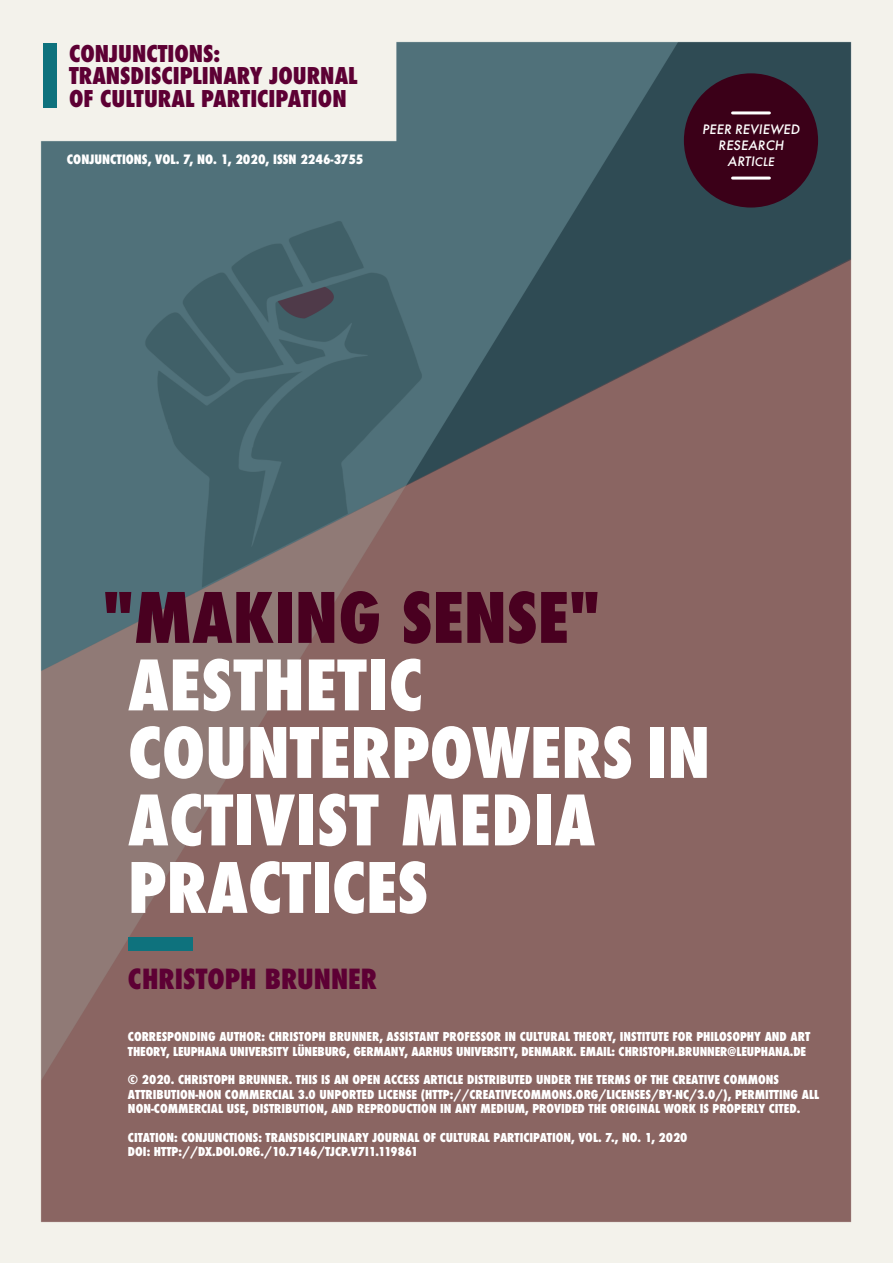
<style>
.page{position:relative;width:893px;height:1263px;background:#fff}
.page>*{position:absolute;margin:0;border:0;box-sizing:border-box;transform-origin:0 0}
.t1{font:800 condensed 67.5px/67.5px "Futura";color:#fff}
.t2{font:800 condensed 67.5px "Futura";color:#490020}
.t3{font:800 condensed 27px "Futura";color:#5d0034}
.t4{font:800 condensed 22.5px "Futura";color:#5d0034}
.t5{font:italic 500 14.25px/16px "Futura PT";letter-spacing:.01em;color:#fff;text-align:center}
.t6{font:800 condensed 12.6px "Futura";color:#fff}
.t7{font:800 condensed 12px/14.4px "Futura";color:#fff}
.s1{font-size:12.9px}
</style>
<div class="page">
<img style="left:0;top:0;width:893px;height:1263px">
<div style="left:44px;top:43px;width:13px;height:64px;background:#0e727d"></div>
<div style="left:128px;top:937px;width:64px;height:13px;background:#0e727d"></div>
<div style="left:684px;top:73px;width:134px;height:135px;background:#3b0018;border-radius:50%"></div>
<hr style="left:733px;top:111px;width:36px;height:3px;background:#fff">
<hr style="left:733px;top:177px;width:36px;height:3px;background:#fff">
<p class="t4" style="left:69px;top:38px;width:153px">CONJUNCTIONS:</p>
<p class="t4" style="left:69px;top:61px;width:290px">TRANSDISCIPLINARY JOURNAL</p>
<p class="t4" style="left:69px;top:83px;width:279px">OF CULTURAL PARTICIPATION</p>
<p class="t6" style="left:67px;top:150px;width:298px">CONJUNCTIONS, VOL. 7, NO. 1, 2020, ISSN 2246-3755</p>
<p class="t5" style="left:702px;top:121px;width:99px">PEER REVIEWED</p>
<p class="t5" style="left:718px;top:137px;width:67px">RESEARCH<br>ARTI<span class="s1">CLE</span></p>
<p class="t2" style="left:103px;top:572px;width:499px">"MAKING SENSE"</p>
<p class="t1" style="left:128px;top:652px;width:584px">AESTHETIC<br>COUNTERPOWERS IN<br>ACTIVIST MEDIA<br>PRACTICES</p>
<p class="t3" style="left:128px;top:961px;width:251px">CHRISTOPH BRUNNER</p>
<p class="t7" style="left:128px;top:1029px;width:684px">CORRESPONDING AUTHOR: CHRISTOPH BRUNNER, ASSISTANT PROFESSOR IN CULTURAL THEORY, INSTITUTE FOR PHILOSOPHY AND ART<br>THEORY, LEUPHANA UNIVERSITY LÜNEBURG, GERMANY, AARHUS UNIVERSITY, DENMARK. EMAIL: CHRISTOPH.BRUNNER@LEUPHANA.DE</p>
<p class="t7" style="left:128px;top:1073px;width:693px">© 2020. CHRISTOPH BRUNNER. THIS IS AN OPEN ACCESS ARTICLE DISTRIBUTED UNDER THE TERMS OF THE CREATIVE COMMONS<br>ATTRIBUTION-NON COMMERCIAL 3.0 UNPORTED LICENSE (HTTP://CREATIVECOMMONS.ORG/LICENSES/BY-NC/3.0/), PERMITTING ALL<br>NON-COMMERCIAL USE, DISTRIBUTION, AND REPRODUCTION IN ANY MEDIUM, PROVIDED THE ORIGINAL WORK IS PROPERLY CITED.</p>
<p class="t7" style="left:128px;top:1130px;width:561px">CITATION: CONJUNCTIONS: TRANSDISCIPLINARY JOURNAL OF CULTURAL PARTICIPATION, VOL. 7., NO. 1, 2020<br>DOI: HTTP://DX.DOI.ORG./10.7146/TJCP.V7I1.119861</p>
</div>
